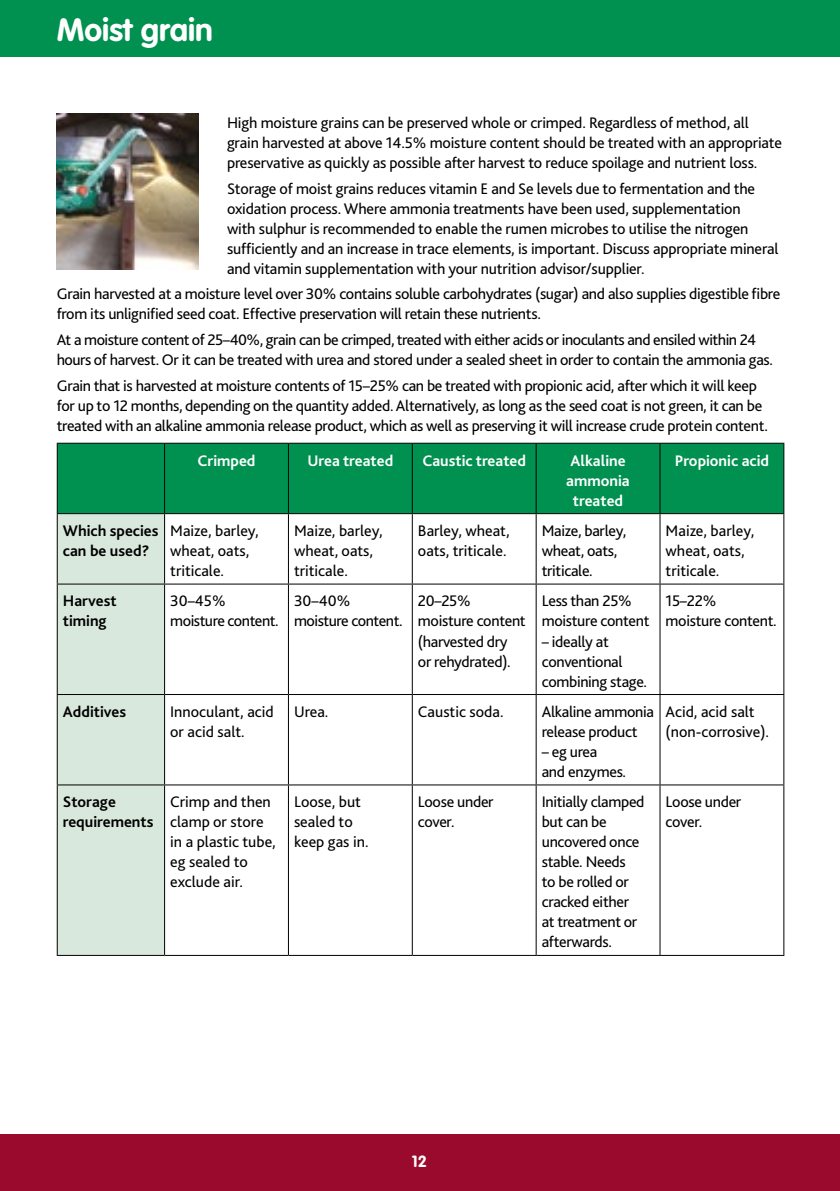
<style>
.page{position:relative;width:840px;height:1191px;background:#fff}
.page>*{position:absolute;margin:0;border:0;box-sizing:border-box;transform-origin:0 0}
.t1{font:700 31.8px "VAG Rounded";color:#fff}
.t2{font:16px/20px "Bliss 2";letter-spacing:-.02em;color:#000}
.t3{font:16px/20px "Bliss 2";color:#000}
.t4{font:700 16px/20px "Bliss 2";color:#fff;text-align:center}
.t5{font:700 16px/20px "Bliss 2";color:#000}
.t6{font:700 16px "VAG Rounded";color:#fff}
</style>
<div class="page">
<div style="left:0;top:0;width:839px;height:57px;background:#009150"></div>
<div style="left:0;top:1134px;width:839px;height:57px;background:#990a2c"></div>
<img style="left:57px;top:113px;width:141px;height:156px">
<div style="left:58px;top:444px;width:724px;height:69px;background:#009150"></div>
<div style="left:58px;top:514px;width:106px;height:441px;background:#d9e8dc"></div>
<hr style="left:57px;top:443px;width:107px;height:1px;background:#000">
<hr style="left:57px;top:444px;width:1px;height:69px;background:#000">
<hr style="left:164px;top:443px;width:124px;height:1px;background:#000">
<hr style="left:164px;top:444px;width:1px;height:69px;background:#000">
<hr style="left:288px;top:443px;width:124px;height:1px;background:#000">
<hr style="left:288px;top:444px;width:1px;height:69px;background:#000">
<hr style="left:412px;top:443px;width:124px;height:1px;background:#000">
<hr style="left:411px;top:444px;width:1px;height:69px;background:#000">
<hr style="left:536px;top:443px;width:123px;height:1px;background:#000">
<hr style="left:535px;top:444px;width:1px;height:69px;background:#000">
<hr style="left:659px;top:443px;width:124px;height:1px;background:#000">
<hr style="left:659px;top:444px;width:1px;height:69px;background:#000">
<hr style="left:782px;top:444px;width:1px;height:69px;background:#000">
<hr style="left:57px;top:513px;width:107px;height:1px;background:#000">
<hr style="left:57px;top:514px;width:1px;height:69px;background:#000">
<hr style="left:164px;top:513px;width:124px;height:1px;background:#000">
<hr style="left:164px;top:514px;width:1px;height:69px;background:#000">
<hr style="left:288px;top:513px;width:124px;height:1px;background:#000">
<hr style="left:288px;top:514px;width:1px;height:69px;background:#000">
<hr style="left:412px;top:513px;width:124px;height:1px;background:#000">
<hr style="left:411px;top:514px;width:1px;height:69px;background:#000">
<hr style="left:536px;top:513px;width:123px;height:1px;background:#000">
<hr style="left:535px;top:514px;width:1px;height:69px;background:#000">
<hr style="left:659px;top:513px;width:124px;height:1px;background:#000">
<hr style="left:659px;top:514px;width:1px;height:69px;background:#000">
<hr style="left:782px;top:514px;width:1px;height:69px;background:#000">
<hr style="left:57px;top:583px;width:107px;height:1px;background:#000">
<hr style="left:57px;top:584px;width:1px;height:110px;background:#000">
<hr style="left:164px;top:583px;width:124px;height:1px;background:#000">
<hr style="left:164px;top:584px;width:1px;height:110px;background:#000">
<hr style="left:288px;top:583px;width:124px;height:1px;background:#000">
<hr style="left:288px;top:584px;width:1px;height:110px;background:#000">
<hr style="left:412px;top:583px;width:124px;height:1px;background:#000">
<hr style="left:411px;top:584px;width:1px;height:110px;background:#000">
<hr style="left:536px;top:583px;width:123px;height:1px;background:#000">
<hr style="left:535px;top:584px;width:1px;height:110px;background:#000">
<hr style="left:659px;top:583px;width:124px;height:1px;background:#000">
<hr style="left:659px;top:584px;width:1px;height:110px;background:#000">
<hr style="left:782px;top:584px;width:1px;height:110px;background:#000">
<hr style="left:57px;top:694px;width:107px;height:1px;background:#000">
<hr style="left:57px;top:695px;width:1px;height:89px;background:#000">
<hr style="left:164px;top:694px;width:124px;height:1px;background:#000">
<hr style="left:164px;top:695px;width:1px;height:89px;background:#000">
<hr style="left:288px;top:694px;width:124px;height:1px;background:#000">
<hr style="left:288px;top:695px;width:1px;height:89px;background:#000">
<hr style="left:412px;top:694px;width:124px;height:1px;background:#000">
<hr style="left:411px;top:695px;width:1px;height:89px;background:#000">
<hr style="left:536px;top:694px;width:123px;height:1px;background:#000">
<hr style="left:535px;top:695px;width:1px;height:89px;background:#000">
<hr style="left:659px;top:694px;width:124px;height:1px;background:#000">
<hr style="left:659px;top:695px;width:1px;height:89px;background:#000">
<hr style="left:782px;top:695px;width:1px;height:89px;background:#000">
<hr style="left:57px;top:784px;width:107px;height:1px;background:#000">
<hr style="left:57px;top:785px;width:1px;height:170px;background:#000">
<hr style="left:164px;top:784px;width:124px;height:1px;background:#000">
<hr style="left:164px;top:785px;width:1px;height:170px;background:#000">
<hr style="left:288px;top:784px;width:124px;height:1px;background:#000">
<hr style="left:288px;top:785px;width:1px;height:170px;background:#000">
<hr style="left:412px;top:784px;width:124px;height:1px;background:#000">
<hr style="left:411px;top:785px;width:1px;height:170px;background:#000">
<hr style="left:536px;top:784px;width:123px;height:1px;background:#000">
<hr style="left:535px;top:785px;width:1px;height:170px;background:#000">
<hr style="left:659px;top:784px;width:124px;height:1px;background:#000">
<hr style="left:659px;top:785px;width:1px;height:170px;background:#000">
<hr style="left:782px;top:785px;width:1px;height:170px;background:#000">
<hr style="left:57px;top:955px;width:107px;height:1px;background:#000">
<hr style="left:164px;top:955px;width:124px;height:1px;background:#000">
<hr style="left:288px;top:955px;width:124px;height:1px;background:#000">
<hr style="left:412px;top:955px;width:124px;height:1px;background:#000">
<hr style="left:536px;top:955px;width:123px;height:1px;background:#000">
<hr style="left:659px;top:955px;width:124px;height:1px;background:#000">
<h1 class="t1" style="left:57px;top:11px;width:158px">Moist grain</h1>
<p class="t2" style="left:227px;top:112px;width:556px">High moisture grains can be preserved whole or crimped. Regardless of method, all grain harvested at above 14.5% moisture content should be treated with an appropriate preservative as quickly as possible after harvest to reduce spoilage and nutrient loss.</p>
<p class="t2" style="left:227px;top:178px;width:553px">Storage of moist grains reduces vitamin E and Se levels due to fermentation and the oxidation process. Where ammonia treatments have been used, supplementation<br>with sulphur is recommended to enable the rumen microbes to utilise the nitrogen sufficiently and an increase in trace elements, is important. Discuss appropriate mineral and vitamin supplementation with your nutrition advisor/supplier.</p>
<p class="t2" style="left:57px;top:283px;width:724px">Grain harvested at a moisture level over 30% contains soluble carbohydrates (sugar) and also supplies digestible fibre from its unlignified seed coat. Effective preservation will retain these nutrients.</p>
<p class="t2" style="left:57px;top:329px;width:717px">At a moisture content of 25–40%, grain can be crimped, treated with either acids or inoculants and ensiled within 24 hours of harvest. Or it can be treated with urea and stored under a sealed sheet in order to contain the ammonia gas.</p>
<p class="t2" style="left:57px;top:375px;width:712px">Grain that is harvested at moisture contents of 15–25% can be treated with propionic acid, after which it will keep for up to 12 months, depending on the quantity added. Alternatively, as long as the seed coat is not green, it can be treated with an alkaline ammonia release product, which as well as preserving it will increase crude protein content.</p>
<p class="t4" style="left:197px;top:450px;width:59px">Crimped</p>
<p class="t4" style="left:307px;top:450px;width:87px">Urea treated</p>
<p class="t4" style="left:422px;top:450px;width:105px">Caustic treated</p>
<p class="t4" style="left:566px;top:450px;width:65px">Alkaline ammonia treated</p>
<p class="t4" style="left:674px;top:450px;width:96px">Propionic acid</p>
<p class="t5" style="left:63px;top:520px;width:97px">Which species can be used?</p>
<p class="t3" style="left:170px;top:520px;width:90px">Maize, barley, wheat, oats, triticale.</p>
<p class="t3" style="left:294px;top:520px;width:90px">Maize, barley, wheat, oats, triticale.</p>
<p class="t3" style="left:417px;top:520px;width:93px">Barley, wheat, oats, triticale.</p>
<p class="t2" style="left:541px;top:520px;width:86px">Maize, barley, wheat, oats, triticale.</p>
<p class="t3" style="left:665px;top:520px;width:90px">Maize, barley, wheat, oats, triticale.</p>
<p class="t5" style="left:63px;top:591px;width:55px">Harvest timing</p>
<p class="t2" style="left:170px;top:591px;width:110px">30–45% moisture content.</p>
<p class="t2" style="left:294px;top:591px;width:110px">30–40% moisture content.</p>
<p class="t2" style="left:417px;top:591px;width:109px">20–25% moisture content (harvested dry<br>or rehydrated).</p>
<p class="t2" style="left:541px;top:591px;width:109px">Less than 25% moisture content</p>
<p class="t2" style="left:665px;top:591px;width:113px">15–22%<br>moisture content.</p>
<p class="t2" style="left:541px;top:631px;width:107px">– ideally at conventional combining stage.</p>
<p class="t5" style="left:63px;top:701px;width:65px">Additives</p>
<p class="t3" style="left:170px;top:701px;width:105px">Innoculant, acid or acid salt.</p>
<p class="t2" style="left:294px;top:701px;width:36px">Urea.</p>
<p class="t3" style="left:417px;top:701px;width:87px">Caustic soda.</p>
<p class="t2" style="left:541px;top:701px;width:114px">Alkaline ammonia release product</p>
<p class="t2" style="left:541px;top:741px;width:86px">– eg urea<br>and enzymes.</p>
<p class="t3" style="left:665px;top:701px;width:105px">Acid, acid salt (non-corrosive).</p>
<p class="t5" style="left:63px;top:791px;width:92px">Storage requirements</p>
<p class="t3" style="left:170px;top:791px;width:107px">Crimp and then clamp or store in a plastic tube, eg sealed to exclude air.</p>
<p class="t3" style="left:294px;top:791px;width:76px">Loose, but sealed to keep gas in.</p>
<p class="t2" style="left:417px;top:791px;width:77px">Loose under cover.</p>
<p class="t2" style="left:541px;top:791px;width:104px">Initially clamped but can be uncovered once stable. Needs<br>to be rolled or cracked either at treatment or afterwards.</p>
<p class="t2" style="left:665px;top:791px;width:77px">Loose under cover.</p>
<p class="t6" style="left:411px;top:1151px;width:17px">12</p>
</div>
